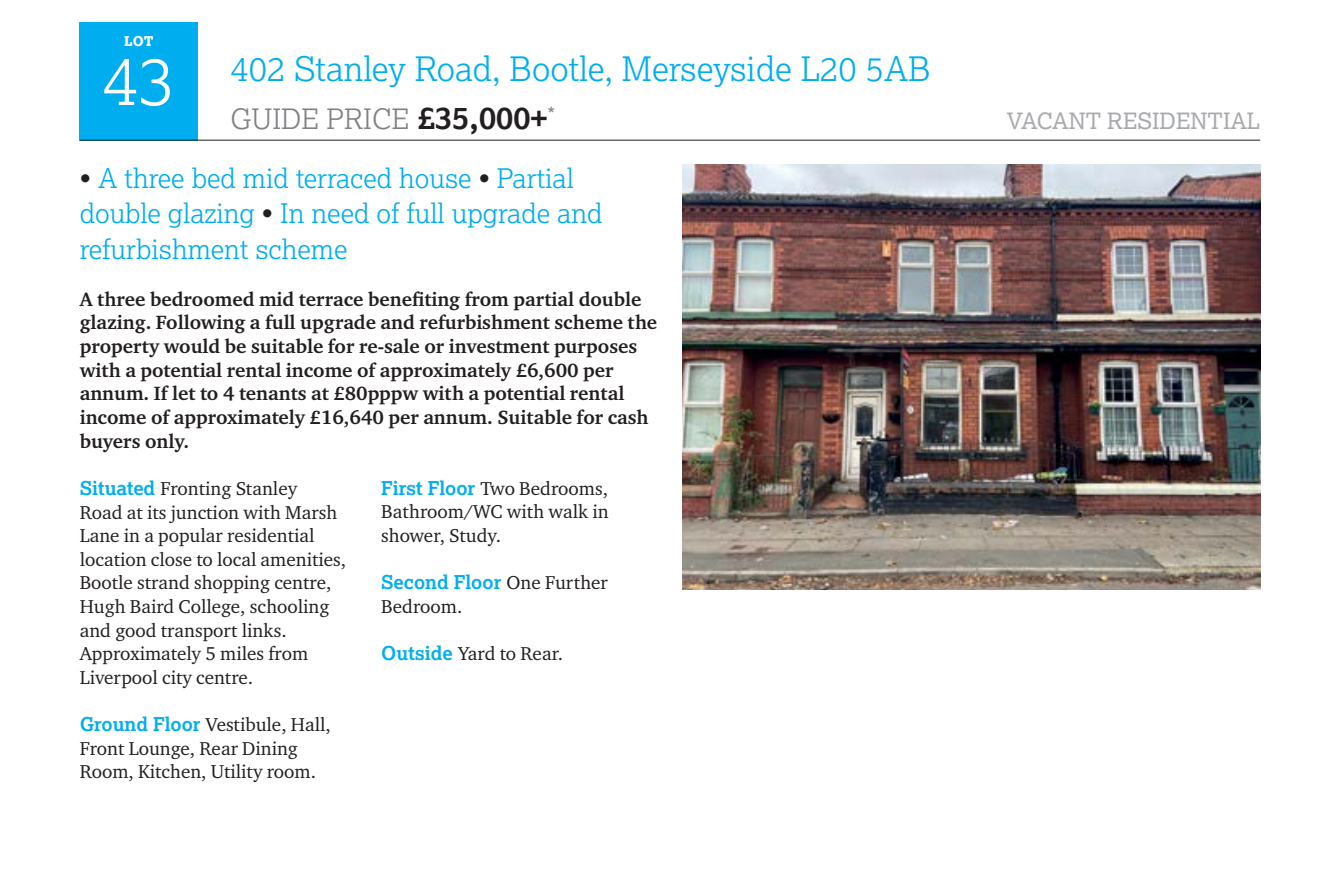
<style>
.page{position:relative;width:1340px;height:884px;background:#fff}
.page>*{position:absolute;margin:0;border:0;box-sizing:border-box;transform-origin:0 0}
.t1{font:300 67.5px "Lexia";color:#fff}
.t2{font:300 33.75px "Lexia";color:#00aeef}
.t3{font:300 28.12px "Lexia";color:#808285}
.t4{font:300 27px/35.3px "Lexia";color:#00aeef}
.t5{font:22.5px "Lexia";color:#a7a9ac}
.t6{font:20.25px "Lexia";color:#808285}
.t7{font:700 19.8px/23.6px "Charter ITC Pro";color:#231f20}
.t8{font:19.12px/23.6px "Charter ITC Pro";color:#231f20}
.t9{font:700 19.12px "Lexia";color:#00aeef}
.t10{font:800 13.5px "Lexia";color:#fff}
.s1{font-weight:700;font-size:31.5px;color:#231f20}
.s2{color:#231f20}
.s3{font-family:"Lexia";font-weight:700;color:#00aeef}
.s4{font-family:"Charter ITC Pro";font-weight:400;color:#231f20}
</style>
<div class="page">
<div style="left:80px;top:22px;width:118px;height:118px;background:#00aeef"></div>
<hr style="left:80px;top:140px;width:1180px;height:1px;background:#231f20">
<img style="left:682px;top:164px;width:578px;height:425px">
<p class="t10" style="left:124px;top:32px;width:31px">LOT</p>
<h1 class="t1" style="left:102px;top:38px;width:75px">43</h1>
<h2 class="t2" style="left:230px;top:48px;width:702px">402 Stanley Road, Bootle, Merseyside L20 5AB</h2>
<h3 class="t3" style="left:230px;top:101px;width:318px">GUIDE PRICE <span class="s1">£35,000+</span></h3>
<p class="t5" style="left:1006px;top:106px;width:255px">VACANT RESIDENTIAL</p>
<p class="t6" style="left:547px;top:102px;width:9px">*</p>
<h3 class="t4" style="left:80px;top:159px;width:524px"><span class="s2">•</span> A three bed mid terraced house <span class="s2">•</span> Partial double glazing <span class="s2">•</span> In need of full upgrade and refurbishment scheme</h3>
<p class="t7" style="left:80px;top:287px;width:579px">A three bedroomed mid terrace benefiting from partial double glazing. Following a full upgrade and refurbishment scheme the property would be suitable for re-sale or investment purposes with a potential rental income of approximately £6,600 per annum. If let to 4 tenants at £80pppw with a potential rental income of approximately £16,640 per annum. Suitable for cash buyers only.</p>
<p class="t8" style="left:80px;top:476px;width:268px"><span class="s3">Situated</span> Fronting Stanley<br>Road at its junction with Marsh<br>Lane in a popular residential location close to local amenities,<br>Bootle strand shopping centre,<br>Hugh Baird College, schooling and good transport links.<br>Approximately 5 miles from<br>Liverpool city centre.</p>
<p class="t8" style="left:80px;top:712px;width:252px"><span class="s3">Ground Floor</span> Vestibule, Hall,<br>Front Lounge, Rear Dining<br>Room, Kitchen, Utility room.</p>
<p class="t8" style="left:381px;top:476px;width:229px;text-align:justify"><span class="s3">First Floor</span> Two Bedrooms, Bathroom/WC with walk in shower, Study.</p>
<p class="t9" style="left:381px;top:570px;width:228px">Second Floor <span class="s4">One Further</span></p>
<p class="t8" style="left:381px;top:594px;width:83px">Bedroom.</p>
<p class="t8" style="left:381px;top:641px;width:183px"><span class="s3">Outside</span> Yard to Rear.</p>
</div>
